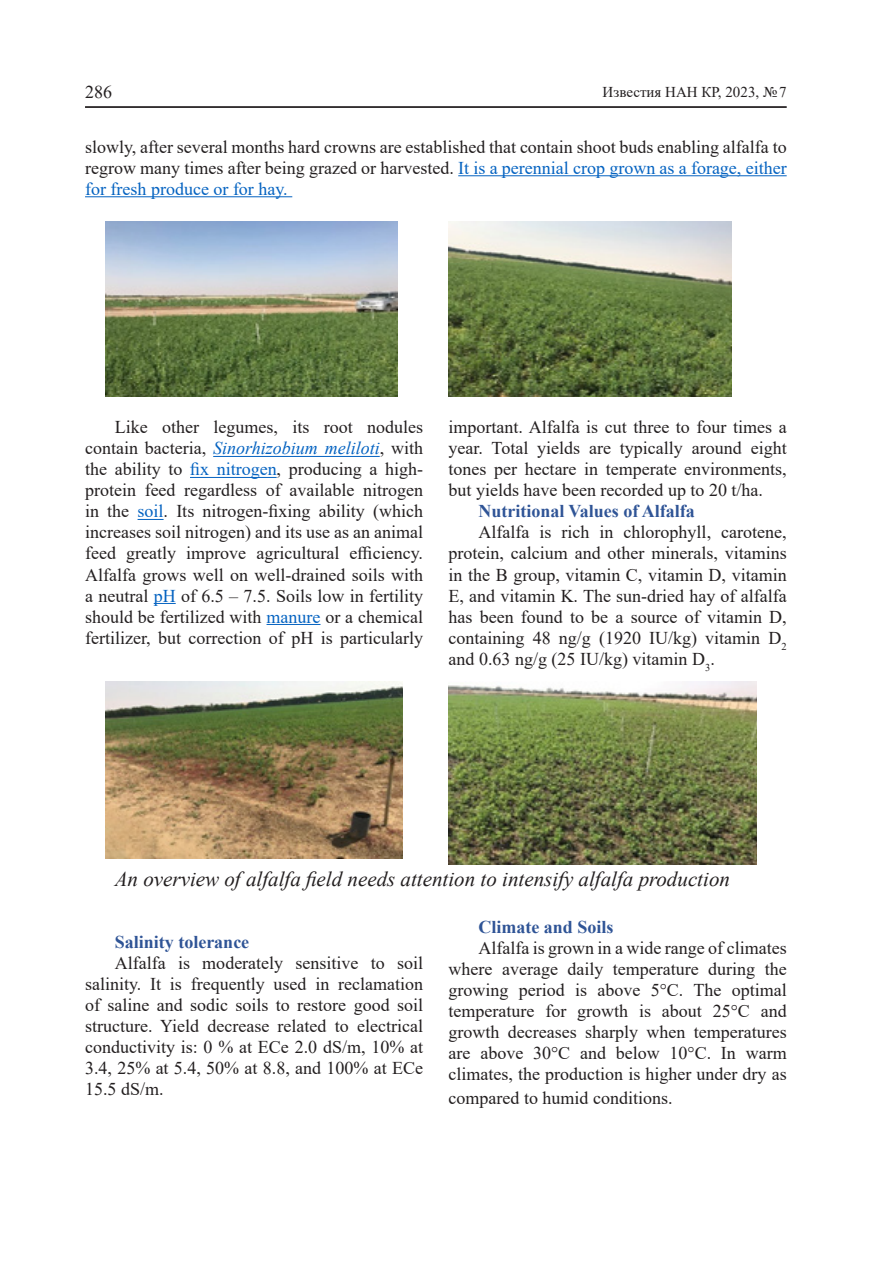
<style>
.page{position:relative;width:893px;height:1263px;background:#fff}
.page>*{position:absolute;margin:0;border:0;box-sizing:border-box;transform-origin:0 0}
.t1{font:italic 21px "Times New Roman";color:#231f20}
.t2{font:18px/21px "Times New Roman";color:#231f20;text-align:justify}
.t3{font:700 18px "Times New Roman";color:#2f5496}
.t4{font:15px "Times New Roman";color:#231f20}
.s1{color:#0563c1}
.s2{font-style:italic;color:#0563c1}
</style>
<div class="page">
<hr style="left:85px;top:106px;width:702px;height:1px;background:#231f20">
<hr style="left:85px;top:107px;width:702px;height:1px;background:#231f20">
<hr style="left:458px;top:175px;width:329px;height:1px;background:#0563c1">
<hr style="left:85px;top:196px;width:207px;height:1px;background:#0563c1">
<img style="left:106px;top:221px;width:292px;height:176px">
<img style="left:449px;top:221px;width:282px;height:176px">
<hr style="left:213px;top:456px;width:167px;height:1px;background:#0563c1">
<hr style="left:190px;top:477px;width:87px;height:1px;background:#0563c1">
<svg style="left:138px;top:519px;width:26px;height:1px"></svg>
<svg style="left:154px;top:603px;width:22px;height:1px"></svg>
<hr style="left:267px;top:624px;width:53px;height:1px;background:#0563c1">
<img style="left:106px;top:681px;width:297px;height:177px">
<img style="left:449px;top:681px;width:308px;height:183px">
<p class="t2" style="left:85px;top:81px;width:28px">286</p>
<p class="t4" style="left:603px;top:82px;width:186px">Известия НАН КР, 2023, №7</p>
<p class="t2" style="left:85px;top:136px;width:703px">slowly, after several months hard crowns are established that contain shoot buds enabling alfalfa to regrow many times after being grazed or harvested. <span class="s1">It is a perennial crop grown as a forage, either for fresh produce or for hay.</span></p>
<p class="t2" style="left:85px;top:416px;width:340px;text-indent:30px">Like other legumes, its root nodules contain bacteria, <span class="s2">Sinorhizobium meliloti</span>, with the ability to <span class="s1">fix nitrogen</span>, producing a high&shy;protein feed regardless of available nitrogen in the <span class="s1">soil</span>. Its nitrogen-fixing ability (which increases soil nitrogen) and its use as an animal feed greatly improve agricultural efficiency.<br>Alfalfa grows well on well-drained soils with a neutral <span class="s1">pH</span> of 6.5 – 7.5. Soils low in fertility should be fertilized with <span class="s1">manure</span> or a chemical fertilizer, but correction of pH is particularly</p>
<p class="t2" style="left:449px;top:416px;width:340px">important. Alfalfa is cut three to four times a year. Total yields are typically around eight tones per hectare in temperate environments, but yields have been recorded up to 20 t/ha.</p>
<p class="t3" style="left:478px;top:498px;width:218px">Nutritional Values of Alfalfa</p>
<p class="t2" style="left:449px;top:521px;width:340px;text-indent:30px">Alfalfa is rich in chlorophyll, carotene, protein, calcium and other minerals, vitamins in the B group, vitamin C, vitamin D, vitamin E, and vitamin K. The sun-dried hay of alfalfa has been found to be a source of vitamin D, containing 48 ng/g (1920 IU/kg) vitamin D<sub>2 </sub>and 0.63 ng/g (25 IU/kg) vitamin D<sub>3</sub>.</p>
<p class="t1" style="left:115px;top:865px;width:617px">An overview of alfalfa field needs attention to intensify alfalfa production</p>
<p class="t3" style="left:115px;top:929px;width:136px">Salinity tolerance</p>
<p class="t2" style="left:85px;top:952px;width:340px;text-indent:30px">Alfalfa is moderately sensitive to soil salinity. It is frequently used in reclamation of saline and sodic soils to restore good soil structure. Yield decrease related to electrical conductivity is: 0 % at ECe 2.0 dS/m, 10% at 3.4, 25% at 5.4, 50% at 8.8, and 100% at ECe 15.5 dS/m.</p>
<p class="t3" style="left:478px;top:914px;width:137px">Climate and Soils</p>
<p class="t2" style="left:449px;top:937px;width:340px;text-indent:30px">Alfalfa is grown in a wide range of climates where average daily temperature during the growing period is above 5°C. The optimal temperature for growth is about 25°C and growth decreases sharply when temperatures are above 30°C and below 10°C. In warm climates, the production is higher under dry as</p>
<p class="t2" style="left:449px;top:1087px;width:225px">compared to humid conditions.</p>
</div>
